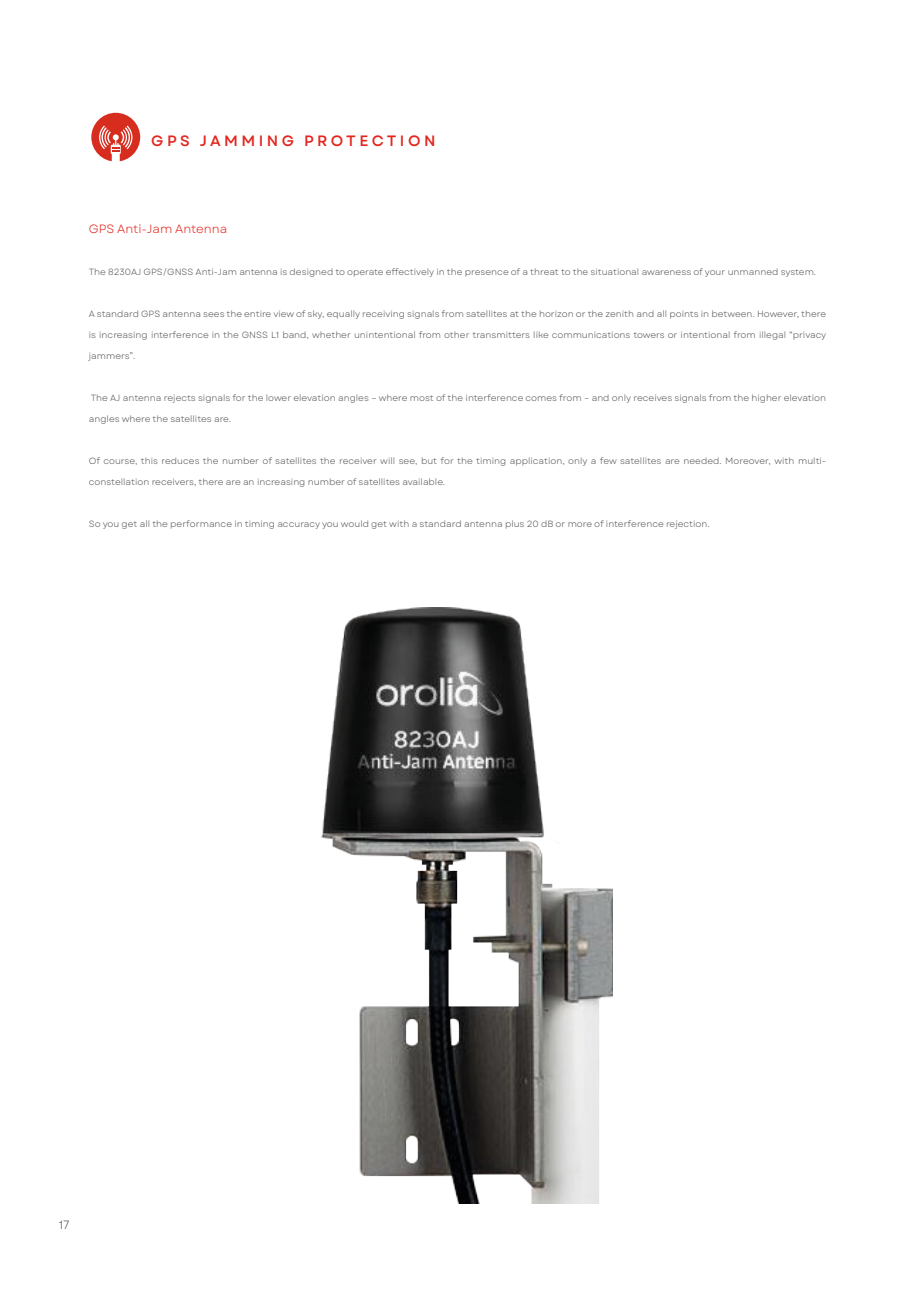
<style>
.page{position:relative;width:915px;height:1297px;background:#fff}
.page>*{position:absolute;margin:0;border:0;box-sizing:border-box;transform-origin:0 0}
.t1{font:500 15px "Garet";letter-spacing:.23em;color:#e3261e}
.t2{font:12px "Garet";color:#e3261e}
.t3{font:12px "Garet";color:#575756}
.t4{font:9px "Garet";color:#575756}
</style>
<div class="page">
<svg style="left:90px;top:112px;width:51px;height:51px"></svg>
<div style="left:89px;top:110px;width:54px;height:54px;border:2px solid #fff;border-radius:50%"></div>
<svg style="left:99px;top:126px;width:33px;height:37px"></svg>
<img style="left:321px;top:607px;width:291px;height:596px">
<p class="t1" style="left:151px;top:131px;width:285px">GPS JAMMING PROTECTION</p>
<p class="t2" style="left:89px;top:221px;width:140px">GPS Anti-Jam Antenna</p>
<p class="t4" style="left:89px;top:266px;width:728px">The 8230AJ GPS/GNSS Anti-Jam antenna is designed to operate effectively in the presence of a threat to the situational awareness of your unmanned system.</p>
<p class="t4" style="left:89px;top:308px;width:738px">A standard GPS antenna sees the entire view of sky, equally receiving signals from satellites at the horizon or the zenith and all points in between. However, there</p>
<p class="t4" style="left:89px;top:329px;width:738px">is increasing interference in the GNSS L1 band, whether unintentional from other transmitters like communications towers or intentional from illegal “privacy</p>
<p class="t4" style="left:89px;top:350px;width:48px">jammers”.</p>
<p class="t4" style="left:91px;top:392px;width:736px">The AJ antenna rejects signals for the lower elevation angles – where most of the interference comes from – and only receives signals from the higher elevation</p>
<p class="t4" style="left:89px;top:413px;width:144px">angles where the satellites are.</p>
<p class="t4" style="left:89px;top:455px;width:738px">Of course, this reduces the number of satellites the receiver will see, but for the timing application, only a few satellites are needed. Moreover, with multi-</p>
<p class="t4" style="left:89px;top:476px;width:357px">constellation receivers, there are an increasing number of satellites available.</p>
<p class="t4" style="left:89px;top:518px;width:622px">So you get all the performance in timing accuracy you would get with a standard antenna plus 20 dB or more of interference rejection.</p>
<p class="t3" style="left:59px;top:1217px;width:12px">17</p>
</div>
